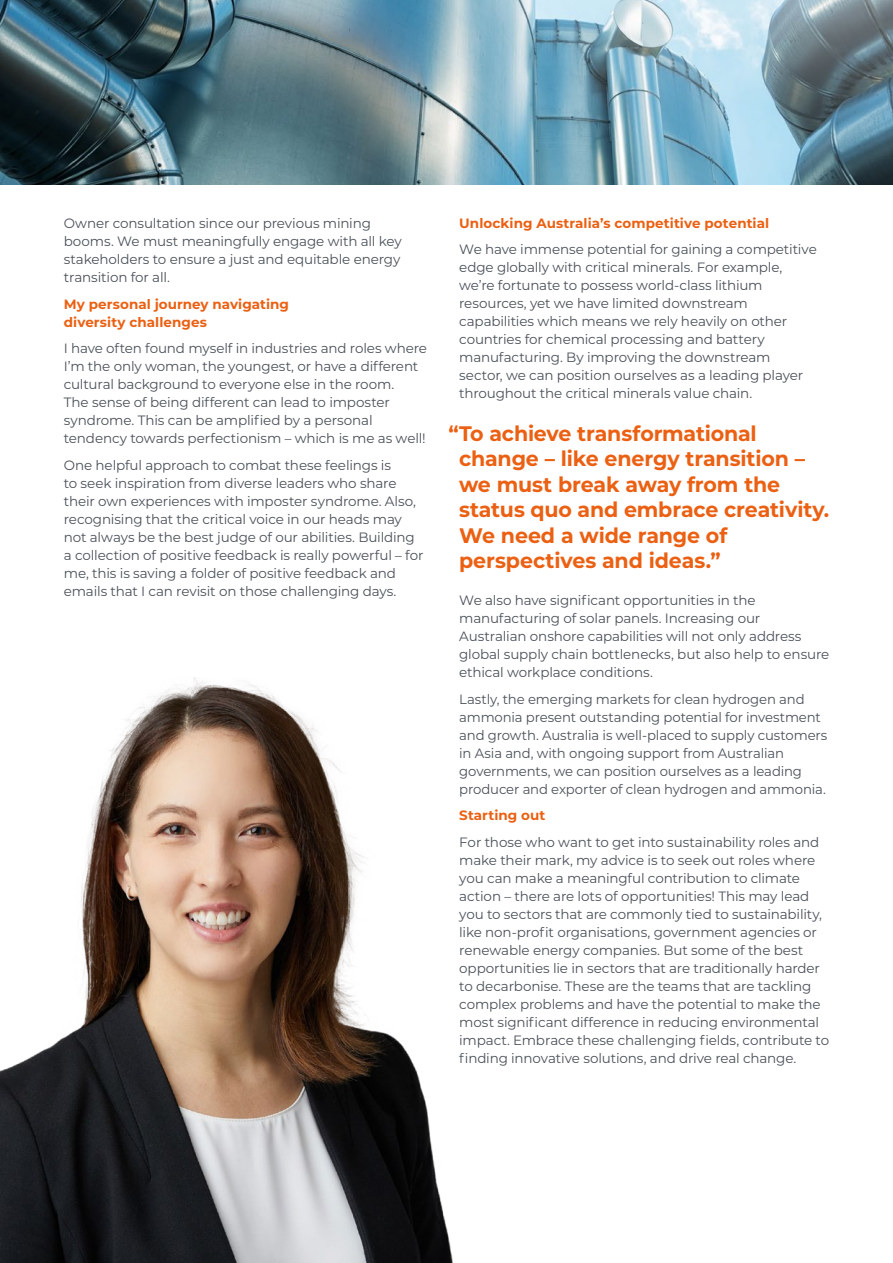
<style>
.page{position:relative;width:893px;height:1263px;background:#fff}
.page>*{position:absolute;margin:0;border:0;box-sizing:border-box;transform-origin:0 0}
.t1{font:700 21px/25.5px "Montserrat";letter-spacing:-.01em;color:#eb6012}
.t2{font:13.5px/18px "Montserrat";letter-spacing:-.01em;color:#4b5159}
.t3{font:700 13.5px/18px "Montserrat";letter-spacing:.005em;color:#eb6012}
</style>
<div class="page">
<img style="left:0;top:677px;width:453px;height:586px">
<img style="left:0;top:0;width:893px;height:185px">
<p class="t2" style="left:64px;top:214px;width:340px">Owner consultation since our previous mining booms. We must meaningfully engage with all key stakeholders to ensure a just and equitable energy transition for all.</p>
<p class="t3" style="left:64px;top:294px;width:227px">My personal journey navigating diversity challenges</p>
<p class="t2" style="left:64px;top:339px;width:365px">I have often found myself in industries and roles where I’m the only woman, the youngest, or have a different cultural background to everyone else in the room.<br>The sense of being different can lead to imposter syndrome. This can be amplified by a personal tendency towards perfectionism – which is me as well!</p>
<p class="t2" style="left:64px;top:455px;width:361px">One helpful approach to combat these feelings is<br>to seek inspiration from diverse leaders who share their own experiences with imposter syndrome. Also, recognising that the critical voice in our heads may not always be the best judge of our abilities. Building a collection of positive feedback is really powerful – for me, this is saving a folder of positive feedback and emails that I can revisit on those challenging days.</p>
<p class="t3" style="left:459px;top:213px;width:311px">Unlocking Australia’s competitive potential</p>
<p class="t2" style="left:459px;top:240px;width:359px">We have immense potential for gaining a competitive edge globally with critical minerals. For example, we’re fortunate to possess world-class lithium resources, yet we have limited downstream capabilities which means we rely heavily on other countries for chemical processing and battery manufacturing. By improving the downstream sector, we can position ourselves as a leading player throughout the critical minerals value chain.</p>
<h1 class="t1" style="left:459px;top:419px;width:372px;text-indent:-10px">“To achieve transformational change – like energy transition – we must break away from the status quo and embrace creativity.<br>We need a wide range of perspectives and ideas.”</h1>
<p class="t2" style="left:459px;top:591px;width:371px">We also have significant opportunities in the manufacturing of solar panels. Increasing our Australian onshore capabilities will not only address global supply chain bottlenecks, but also help to ensure ethical workplace conditions.</p>
<p class="t2" style="left:459px;top:689px;width:370px">Lastly, the emerging markets for clean hydrogen and ammonia present outstanding potential for investment and growth. Australia is well-placed to supply customers in Asia and, with ongoing support from Australian governments, we can position ourselves as a leading producer and exporter of clean hydrogen and ammonia.</p>
<p class="t3" style="left:459px;top:806px;width:88px">Starting out</p>
<p class="t2" style="left:459px;top:832px;width:371px">For those who want to get into sustainability roles and make their mark, my advice is to seek out roles where you can make a meaningful contribution to climate action – there are lots of opportunities! This may lead you to sectors that are commonly tied to sustainability, like non-profit organisations, government agencies or renewable energy companies. But some of the best opportunities lie in sectors that are traditionally harder to decarbonise. These are the teams that are tackling complex problems and have the potential to make the most significant difference in reducing environmental impact. Embrace these challenging fields, contribute to finding innovative solutions, and drive real change.</p>
</div>
